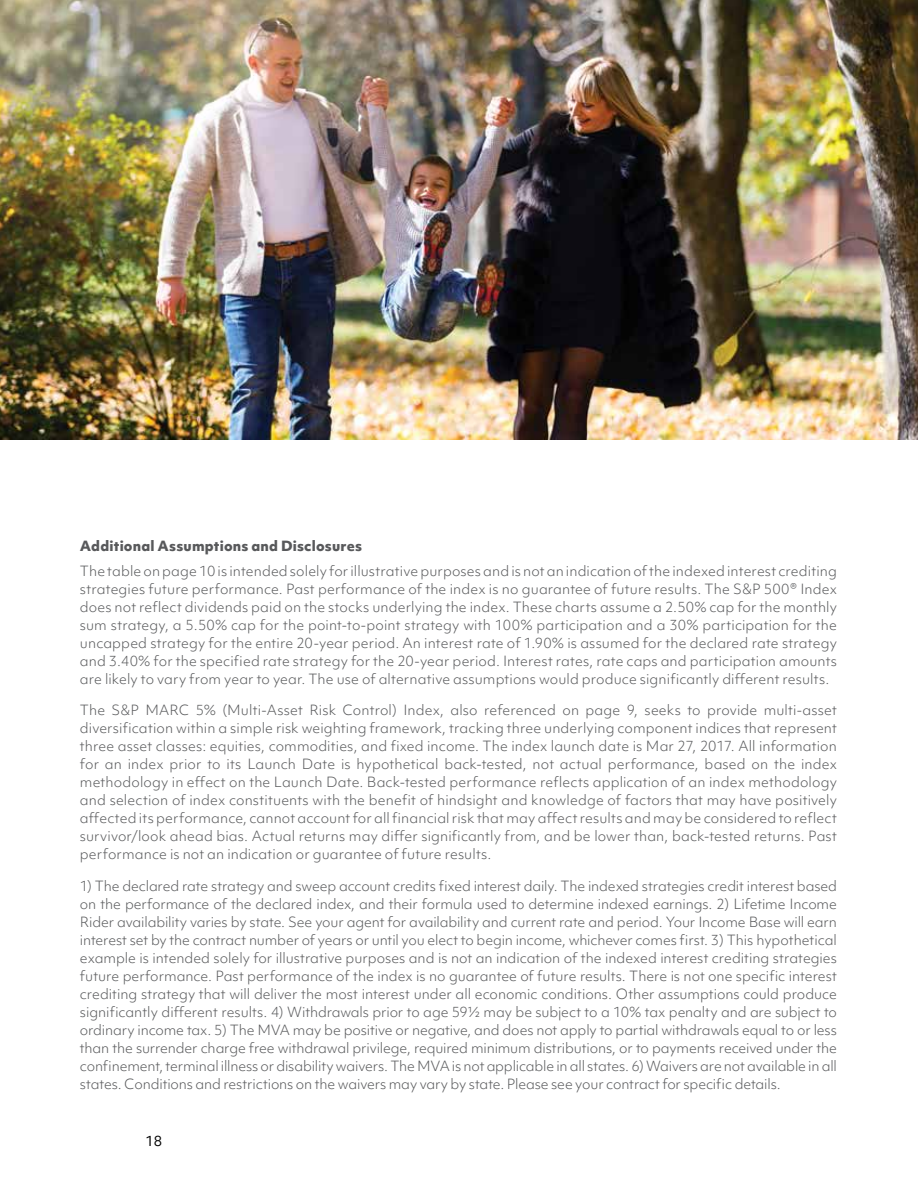
<style>
.page{position:relative;width:918px;height:1188px;background:#fff}
.page>*{position:absolute;margin:0;border:0;box-sizing:border-box;transform-origin:0 0}
.t1{font:300 13.5px/18px "Objektiv Mk 1";letter-spacing:.005em;color:#58595b;text-align:justify}
.t2{font:800 13.5px "Objektiv Mk 1";letter-spacing:.015em;color:#58595b}
.t3{font:13.5px "Objektiv Mk 1";color:#000}
</style>
<div class="page">
<img style="left:0;top:0;width:918px;height:440px">
<p class="t2" style="left:80px;top:536px;width:284px">Additional Assumptions and Disclosures</p>
<p class="t1" style="left:80px;top:562px;width:759px">The table on page 10 is intended solely for illustrative purposes and is not an indication of the indexed interest crediting strategies future performance. Past performance of the index is no guarantee of future results. The S&amp;P 500® Index does not reflect dividends paid on the stocks underlying the index. These charts assume a 2.50% cap for the monthly sum strategy, a 5.50% cap for the point-to-point strategy with 100% participation and a 30% participation for the uncapped strategy for the entire 20-year period. An interest rate of 1.90% is assumed for the declared rate strategy and 3.40% for the specified rate strategy for the 20-year period. Interest rates, rate caps and participation amounts are likely to vary from year to year. The use of alternative assumptions would produce significantly different results.</p>
<p class="t1" style="left:80px;top:701px;width:759px">The S&amp;P MARC 5% (Multi-Asset Risk Control) Index, also referenced on page 9, seeks to provide multi-asset diversification within a simple risk weighting framework, tracking three underlying component indices that represent three asset classes: equities, commodities, and fixed income. The index launch date is Mar 27, 2017. All information for an index prior to its Launch Date is hypothetical back-tested, not actual performance, based on the index methodology in effect on the Launch Date. Back-tested performance reflects application of an index methodology and selection of index constituents with the benefit of hindsight and knowledge of factors that may have positively affected its performance, cannot account for all financial risk that may affect results and may be considered to reflect survivor/look ahead bias. Actual returns may differ significantly from, and be lower than, back-tested returns. Past performance is not an indication or guarantee of future results.</p>
<p class="t1" style="left:80px;top:877px;width:759px">1) The declared rate strategy and sweep account credits fixed interest daily. The indexed strategies credit interest based on the performance of the declared index, and their formula used to determine indexed earnings. 2) Lifetime Income Rider availability varies by state. See your agent for availability and current rate and period. Your Income Base will earn interest set by the contract number of years or until you elect to begin income, whichever comes first. 3) This hypothetical example is intended solely for illustrative purposes and is not an indication of the indexed interest crediting strategies future performance. Past performance of the index is no guarantee of future results. There is not one specific interest crediting strategy that will deliver the most interest under all economic conditions. Other assumptions could produce significantly different results. 4) Withdrawals prior to age 59½ may be subject to a 10% tax penalty and are subject to ordinary income tax. 5) The MVA may be positive or negative, and does not apply to partial withdrawals equal to or less than the surrender charge free withdrawal privilege, required minimum distributions, or to payments received under the confinement, terminal illness or disability waivers. The MVA is not applicable in all states. 6) Waivers are not available in all states. Conditions and restrictions on the waivers may vary by state. Please see your contract for specific details.</p>
<p class="t3" style="left:146px;top:1131px;width:18px">18</p>
</div>
